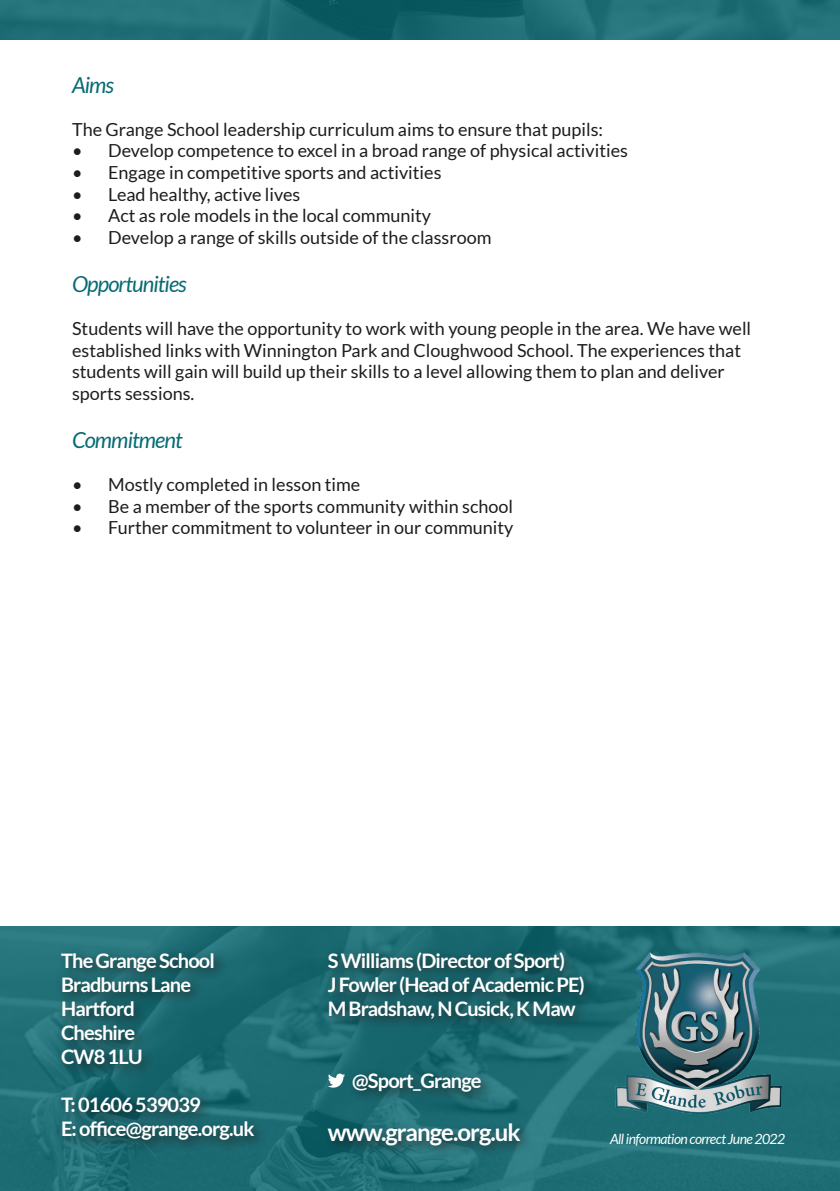
<style>
.page{position:relative;width:840px;height:1191px;background:#fff}
.page>*{position:absolute;margin:0;border:0;box-sizing:border-box;transform-origin:0 0}
.t1{font:700 24px "Lato";letter-spacing:-.04em;color:#fff}
.t2{font:italic 22px "Lato";letter-spacing:-.04em;color:#076a74}
.t3{font:700 20px "Lato";letter-spacing:-.04em;color:#fff}
.t4{font:18px/21.6px "Lato";color:#1d1d1b}
.t5{font:italic 14px "Lato";letter-spacing:-.04em;color:#fff}
</style>
<div class="page">
<svg style="left:0;top:926px;width:839px;height:265px;background:#1f6e77"></svg>
<img style="left:609px;top:949px;width:178px;height:164px">
<div style="left:55px;top:946px;width:212px;height:208px;background:#1d1d1b;opacity:.75"></div>
<div style="left:322px;top:946px;width:276px;height:212px;background:#1d1d1b;opacity:.75"></div>
<svg style="left:327px;top:1073px;width:18px;height:14px"></svg>
<svg style="left:0;top:0;width:839px;height:40px;background:#1d6c74"></svg>
<p class="t2" style="left:72px;top:72px;width:44px">Aims</p>
<p class="t4" style="left:72px;top:118px;width:532px">The Grange School leadership curriculum aims to ensure that pupils:</p>
<p class="t4" style="left:72px;top:140px;width:557px">• Develop competence to excel in a broad range of physical activities</p>
<p class="t4" style="left:72px;top:162px;width:370px">• Engage in competitive sports and activities</p>
<p class="t4" style="left:72px;top:183px;width:230px">• Lead healthy, active lives</p>
<p class="t4" style="left:72px;top:205px;width:360px">• Act as role models in the local community</p>
<p class="t4" style="left:72px;top:226px;width:420px">• Develop a range of skills outside of the classroom</p>
<p class="t2" style="left:72px;top:272px;width:116px">Opportunities</p>
<p class="t4" style="left:72px;top:318px;width:680px">Students will have the opportunity to work with young people in the area. We have well established links with Winnington Park and Cloughwood School. The experiences that students will gain will build up their skills to a level allowing them to plan and deliver sports sessions.</p>
<p class="t2" style="left:72px;top:428px;width:112px">Commitment</p>
<p class="t4" style="left:72px;top:474px;width:290px">• Mostly completed in lesson time</p>
<p class="t4" style="left:72px;top:495px;width:442px">• Be a member of the sports community within school</p>
<p class="t4" style="left:72px;top:517px;width:442px">• Further commitment to volunteer in our community</p>
<p class="t3" style="left:61px;top:949px;width:155px">The Grange School</p>
<p class="t3" style="left:61px;top:973px;width:132px">Bradburns Lane</p>
<p class="t3" style="left:61px;top:997px;width:75px">Hartford</p>
<p class="t3" style="left:61px;top:1021px;width:76px">Cheshire</p>
<p class="t3" style="left:61px;top:1045px;width:83px">CW8 1LU</p>
<p class="t3" style="left:61px;top:1093px;width:141px">T: 01606 539039</p>
<p class="t3" style="left:61px;top:1117px;width:195px">E: office@grange.org.uk</p>
<p class="t3" style="left:327px;top:949px;width:239px">S Williams (Director of Sport)</p>
<p class="t3" style="left:327px;top:973px;width:258px">J Fowler (Head of Academic PE)</p>
<p class="t3" style="left:327px;top:997px;width:249px">M Bradshaw, N Cusick, K Maw</p>
<p class="t3" style="left:352px;top:1069px;width:131px">@Sport_Grange</p>
<p class="t1" style="left:327px;top:1118px;width:194px">www.grange.org.uk</p>
<p class="t5" style="left:609px;top:1131px;width:177px">All information correct June 2022</p>
</div>
